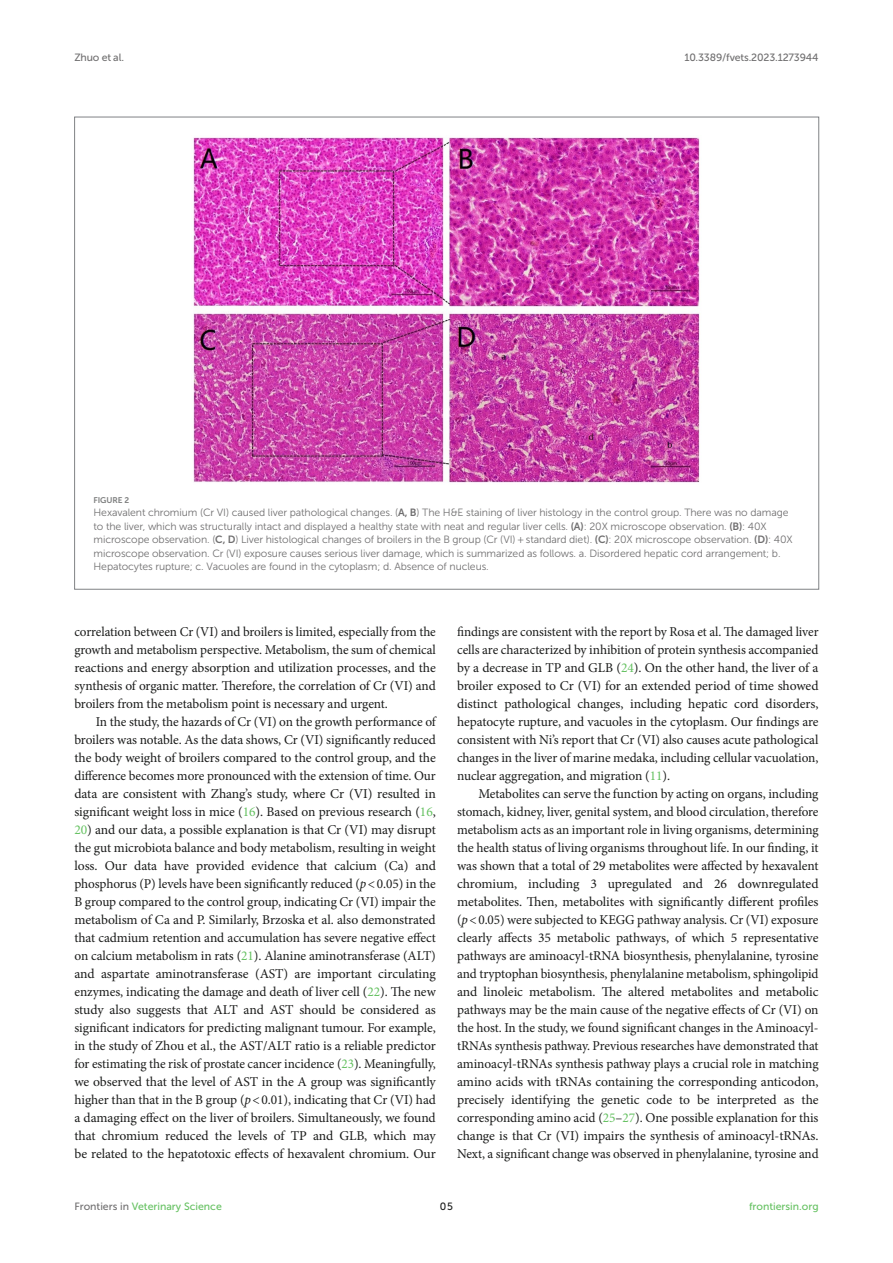
<style>
.page{position:relative;width:893px;height:1263px;background:#fff}
.page>*{position:absolute;margin:0;border:0;box-sizing:border-box;transform-origin:0 0}
.TEXT{font:13.5px/18px "Minion Pro";letter-spacing:-.005em;color:#1b1c1b;text-align:justify}
.TEXT_FLUSH{font:13.5px/18px "Minion Pro";letter-spacing:-.01em;color:#1b1c1b;text-align:justify}
.FIG_LEG{font:10.5px/13.5px "Museo Sans 300";letter-spacing:-.01em;color:#706f70}
.t1{font:10.5px "Museo Sans 500";color:#65c161}
.t2{font:10.5px "Museo Sans 500";letter-spacing:-.015em;color:#706f70}
.t3{font:10.5px "Museo Sans 500";color:#1b1c1b}
.FIG_HD{font:8.25px "Museo Sans 700";letter-spacing:-.01em;color:#7e7f7f}
.s1{font-family:"Museo Sans 700"}
.s2{color:#65c161}
.s3{font-style:italic}
.s4{color:#706f70}
</style>
<div class="page">
<img style="left:193px;top:137px;width:507px;height:346px">
<p class="t2" style="left:74px;top:51px;width:51px">Zhuo et al.</p>
<p class="t2" style="left:684px;top:51px;width:136px">10.3389/fvets.2023.1273944</p>
<p class="FIG_HD" style="left:94px;top:495px;width:37px">FIGURE 2</p>
<p class="FIG_LEG" style="left:94px;top:506px;width:701px">Hexavalent chromium (Cr VI) caused liver pathological changes. (<span class="s1">A, B</span>) The H&amp;E staining of liver histology in the control group. There was no damage to the liver, which was structurally intact and displayed a healthy state with neat and regular liver cells. <span class="s1">(A)</span>: 20X microscope observation. <span class="s1">(B)</span>: 40X microscope observation. (<span class="s1">C, D</span>) Liver histological changes of broilers in the B group (Cr (VI) + standard diet). <span class="s1">(C)</span>: 20X microscope observation. <span class="s1">(D)</span>: 40X microscope observation. Cr (VI) exposure causes serious liver damage, which is summarized as follows. a. Disordered hepatic cord arrangement; b.<br>Hepatocytes rupture; c. Vacuoles are found in the cytoplasm; d. Absence of nucleus.</p>
<p class="TEXT_FLUSH" style="left:74px;top:623px;width:363px">correlation between Cr (VI) and broilers is limited, especially from the growth and metabolism perspective. Metabolism, the sum of chemical reactions and energy absorption and utilization processes, and the synthesis of organic matter. Therefore, the correlation of Cr (VI) and broilers from the metabolism point is necessary and urgent.</p>
<p class="TEXT" style="left:74px;top:713px;width:363px;text-indent:21px">In the study, the hazards of Cr (VI) on the growth performance of broilers was notable. As the data shows, Cr (VI) significantly reduced the body weight of broilers compared to the control group, and the difference becomes more pronounced with the extension of time. Our data are consistent with Zhang’s study, where Cr (VI) resulted in significant weight loss in mice (<span class="s2">16</span>). Based on previous research (<span class="s2">16</span>,</p>
<p class="TEXT" style="left:74px;top:821px;width:363px"><span class="s2">20</span>) and our data, a possible explanation is that Cr (VI) may disrupt the gut microbiota balance and body metabolism, resulting in weight loss. Our data have provided evidence that calcium (Ca) and phosphorus (P) levels have been significantly reduced (<span class="s3">p</span>&lt;0.05) in the B group compared to the control group, indicating Cr (VI) impair the metabolism of Ca and P. Similarly, Brzoska et al. also demonstrated that cadmium retention and accumulation has severe negative effect on calcium metabolism in rats (<span class="s2">21</span>). Alanine aminotransferase (ALT) and aspartate aminotransferase (AST) are important circulating enzymes, indicating the damage and death of liver cell (<span class="s2">22</span>). The new study also suggests that ALT and AST should be considered as significant indicators for predicting malignant tumour. For example, in the study of Zhou et al., the AST/ALT ratio is a reliable predictor for estimating the risk of prostate cancer incidence (<span class="s2">23</span>). Meaningfully, we observed that the level of AST in the A group was significantly higher than that in the B group (<span class="s3">p</span>&lt;0.01), indicating that Cr (VI) had a damaging effect on the liver of broilers. Simultaneously, we found that chromium reduced the levels of TP and GLB, which may be related to the hepatotoxic effects of hexavalent chromium. Our</p>
<p class="TEXT" style="left:457px;top:623px;width:363px">findings are consistent with the report by Rosa et al. The damaged liver cells are characterized by inhibition of protein synthesis accompanied by a decrease in TP and GLB (<span class="s2">24</span>). On the other hand, the liver of a broiler exposed to Cr (VI) for an extended period of time showed distinct pathological changes, including hepatic cord disorders, hepatocyte rupture, and vacuoles in the cytoplasm. Our findings are consistent with Ni’s report that Cr (VI) also causes acute pathological changes in the liver of marine medaka, including cellular vacuolation, nuclear aggregation, and migration (<span class="s2">11</span>).</p>
<p class="TEXT" style="left:457px;top:785px;width:363px;text-indent:21px">Metabolites can serve the function by acting on organs, including stomach, kidney, liver, genital system, and blood circulation, therefore metabolism acts as an important role in living organisms, determining the health status of living organisms throughout life. In our finding, it was shown that a total of 29 metabolites were affected by hexavalent chromium, including 3 upregulated and 26 downregulated metabolites. Then, metabolites with significantly different profiles (<span class="s3">p</span>&lt;0.05) were subjected to KEGG pathway analysis. Cr (VI) exposure clearly affects 35 metabolic pathways, of which 5 representative pathways are aminoacyl-tRNA biosynthesis, phenylalanine, tyrosine and tryptophan biosynthesis, phenylalanine metabolism, sphingolipid and linoleic metabolism. The altered metabolites and metabolic pathways may be the main cause of the negative effects of Cr (VI) on the host. In the study, we found significant changes in the Aminoacyl&shy;tRNAs synthesis pathway. Previous researches have demonstrated that aminoacyl-tRNAs synthesis pathway plays a crucial role in matching amino acids with tRNAs containing the corresponding anticodon, precisely identifying the genetic code to be interpreted as the corresponding amino acid (<span class="s2">25</span>–<span class="s2">27</span>). One possible explanation for this change is that Cr (VI) impairs the synthesis of aminoacyl-tRNAs.<br>Next, a significant change was observed in phenylalanine, tyrosine and</p>
<p class="t1" style="left:74px;top:1200px;width:149px"><span class="s4">Frontiers in</span> Veterinary Science</p>
<p class="t3" style="left:440px;top:1200px;width:14px">05</p>
<p class="t1" style="left:749px;top:1200px;width:71px">frontiersin.org</p>
</div>
